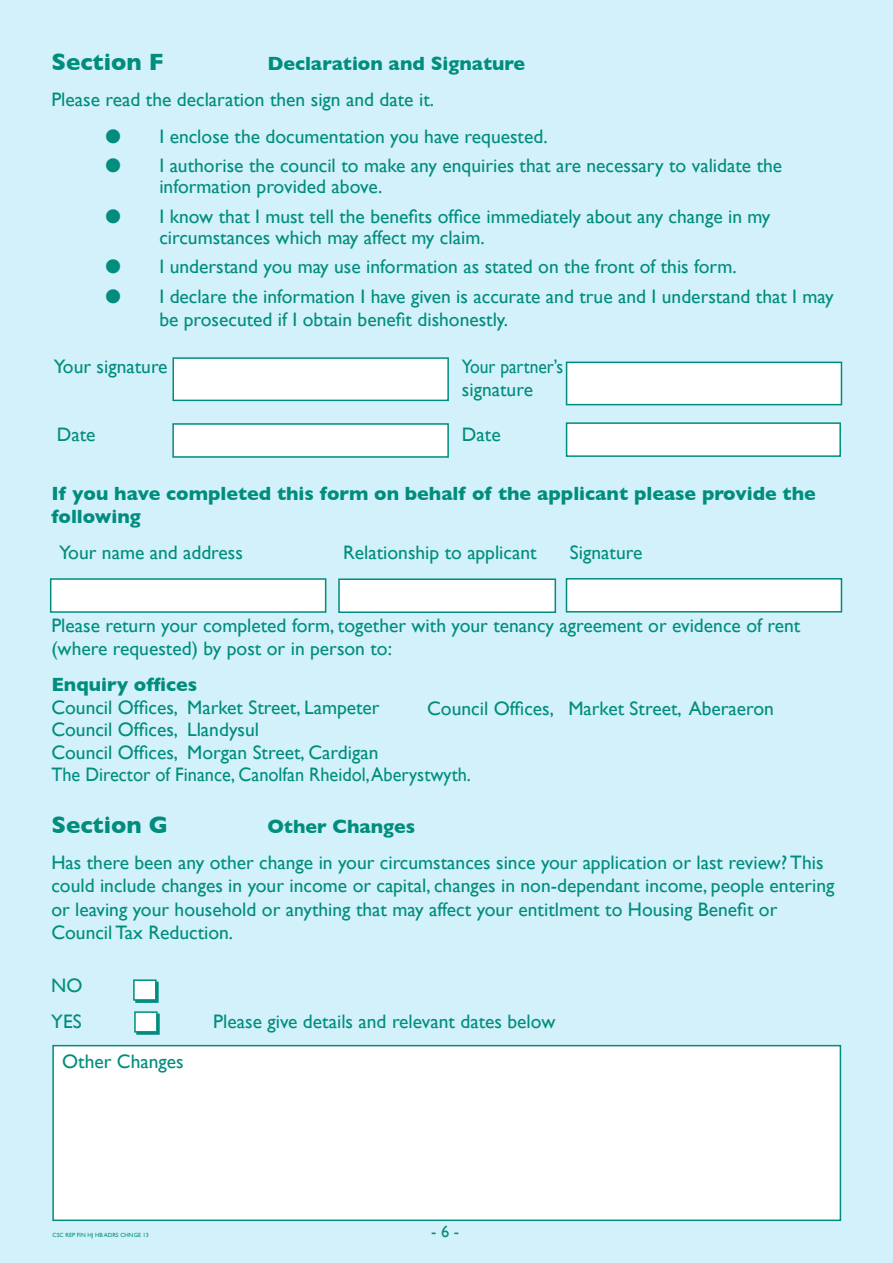
<style>
.page{position:relative;width:893px;height:1263px;background:#d3f1fa}
.page>*{position:absolute;margin:0;border:0;box-sizing:border-box;transform-origin:0 0}
.t1{font:700 24px "Gill Sans";color:#008d7d}
.t2{font:19.5px/23.4px "Gill Sans";color:#008d7d}
.t3{font:700 19.5px/23.4px "Gill Sans";color:#008d7d}
.t4{font:19.5px/23.4px "Gill Sans";color:#008d7d;scale:.9 1}
.t5{font:16.5px "Gill Sans";color:#008d7d}
.t6{font:6px "Gill Sans";color:#008d7d}
</style>
<div class="page">
<div style="left:52px;top:1045px;width:789px;height:176px;background:#fff;border:2px solid #008d7d"></div>
<div style="left:172px;top:357px;width:277px;height:44px;background:#fff;border:2px solid #008d7d"></div>
<div style="left:566px;top:422px;width:275px;height:35px;background:#fff;border:2px solid #008d7d"></div>
<div style="left:172px;top:423px;width:277px;height:35px;background:#fff;border:2px solid #008d7d"></div>
<div style="left:50px;top:578px;width:276px;height:35px;background:#fff;border:2px solid #008d7d"></div>
<div style="left:338px;top:578px;width:218px;height:35px;background:#fff;border:2px solid #008d7d"></div>
<div style="left:566px;top:578px;width:276px;height:34px;background:#fff;border:2px solid #008d7d"></div>
<div style="left:566px;top:362px;width:276px;height:43px;background:#fff;border:2px solid #008d7d"></div>
<svg style="left:135px;top:982px;width:24px;height:21px"></svg>
<div style="left:133px;top:979px;width:24px;height:22px;background:#fff;border:2px solid #008d7d"></div>
<svg style="left:136px;top:1013px;width:24px;height:22px"></svg>
<div style="left:134px;top:1011px;width:24px;height:21px;background:#fff;border:2px solid #008d7d"></div>
<p class="t1" style="left:51px;top:48px;width:114px">Section F</p>
<p class="t3" style="left:267px;top:52px;width:259px">Declaration and Signature</p>
<p class="t2" style="left:51px;top:88px;width:384px">Please read the declaration then sign and date it.</p>
<p class="t2" style="left:105px;top:124px;width:444px">● I enclose the documentation you have requested.</p>
<p class="t2" style="left:159px;top:155px;width:624px;line-height:21px;text-indent:-54px">● I authorise the council to make any enquiries that are necessary to validate the information provided above.</p>
<p class="t2" style="left:159px;top:205px;width:613px;line-height:21px;text-indent:-54px">● I know that I must tell the benefits office immediately about any change in my circumstances which may affect my claim.</p>
<p class="t2" style="left:105px;top:255px;width:633px">● I understand you may use information as stated on the front of this form.</p>
<p class="t2" style="left:159px;top:284px;width:676px;text-indent:-54px">● I declare the information I have given is accurate and true and I understand that I may be prosecuted if I obtain benefit dishonestly.</p>
<p class="t2" style="left:54px;top:354px;width:115px">Your signature</p>
<p class="t4" style="left:462px;top:354px;width:114px">Your partner’s signature</p>
<p class="t2" style="left:57px;top:423px;width:40px">Date</p>
<p class="t2" style="left:462px;top:423px;width:40px">Date</p>
<p class="t3" style="left:51px;top:481px;width:766px">If you have completed this form on behalf of the applicant please provide the following</p>
<p class="t2" style="left:59px;top:541px;width:185px">Your name and address</p>
<p class="t2" style="left:343px;top:541px;width:195px">Relationship to applicant</p>
<p class="t2" style="left:570px;top:541px;width:74px">Signature</p>
<p class="t2" style="left:51px;top:613px;width:750px">Please return your completed form, together with your tenancy agreement or evidence of rent (where requested) by post or in person to:</p>
<p class="t3" style="left:51px;top:673px;width:147px">Enquiry offices</p>
<p class="t2" style="left:51px;top:696px;width:421px;line-height:22.5px">Council Offices, Market Street, Lampeter<br>Council Offices, Llandysul<br>Council Offices, Morgan Street, Cardigan<br>The Director of Finance, Canolfan Rheidol, Aberystwyth.</p>
<p class="t1" style="left:51px;top:810px;width:118px">Section G</p>
<p class="t3" style="left:267px;top:814px;width:149px">Other Changes</p>
<p class="t2" style="left:51px;top:850px;width:785px">Has there been any other change in your circumstances since your application or last review? This could include changes in your income or capital, changes in non-dependant income, people entering or leaving your household or anything that may affect your entitlment to Housing Benefit or Council Tax Reduction.</p>
<p class="t2" style="left:51px;top:967px;width:33px;line-height:36px">NO<br>YES</p>
<p class="t2" style="left:427px;top:696px;width:348px">Council Offices, Market Street, Aberaeron</p>
<p class="t2" style="left:213px;top:1009px;width:344px">Please give details and relevant dates below</p>
<p class="t2" style="left:62px;top:1050px;width:123px">Other Changes</p>
<p class="t6" style="left:53px;top:1231px;width:98px">CSC REP FIN HJ HB ADRS CHNGE 13</p>
<p class="t5" style="left:431px;top:1221px;width:30px">- 6 -</p>
</div>
